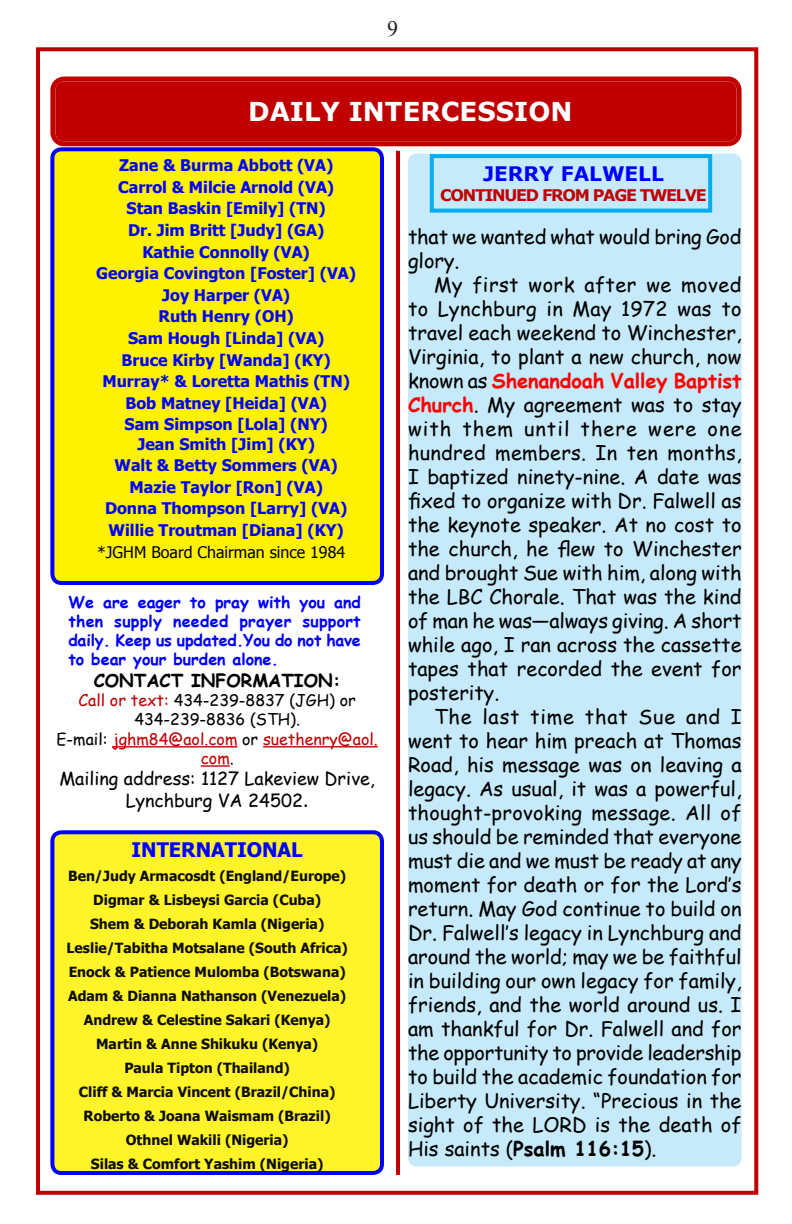
<style>
.page{position:relative;width:792px;height:1224px;background:#fff}
.page>*{position:absolute;margin:0;border:0;box-sizing:border-box;transform-origin:0 0}
.t1{font:700 26px "Verdana";color:#fff}
.t2{font:22px "Times New Roman";color:#231f20}
.t3{font:20px/24px "Comic Sans MS";color:#000;text-align:justify}
.t4{font:700 20px "Tahoma";color:#00f}
.t5{font:700 20px "Verdana";color:#00f}
.t6{font:18px/21.6px "Comic Sans MS";color:#000;text-align:center}
.t7{font:700 18px "Comic Sans MS";color:#000}
.t8{font:700 16px/21.6px "Tahoma";color:#00f;text-align:center}
.t9{font:700 16px/19.2px "Comic Sans MS";letter-spacing:-.01em;color:#00f;text-align:justify}
.t10{font:16px/19.2px "Comic Sans MS";color:#000;text-align:center}
.t11{font:16px "Tahoma";color:#000}
.t12{font:700 16px "Verdana";letter-spacing:-.08em;color:#c00000}
.t13{font:700 14px/24px "Tahoma";color:#0d0d0d;text-align:center}
.s1{font-weight:700;color:#f00}
.s2{font-weight:700}
.s3{color:#c00000}
.s4{font-family:"Tahoma"}
</style>
<div class="page">
<div style="left:36px;top:47px;width:722px;height:1148px;background:#fff;border:4px solid #c00000"></div>
<div style="left:52px;top:149px;width:330px;height:434px;background:#fff200;border-radius:9px"></div>
<div style="left:50px;top:147px;width:334px;height:438px;border:4px solid #00f;border-radius:9px"></div>
<div style="left:408px;top:154px;width:334px;height:1013px;background:#c7eafb;border-radius:9px"></div>
<hr style="left:396px;top:151px;width:4px;height:1024px;background:#c00000">
<div style="left:55px;top:82px;width:682px;height:59px;background:#c00000;border-radius:9px"></div>
<div style="left:50px;top:76px;width:692px;height:70px;border:5px solid #c00000;border-radius:12px"></div>
<div style="left:59px;top:85px;width:674px;height:53px;border:2px solid #c00000;border-radius:5px"></div>
<div style="left:430px;top:154px;width:282px;height:59px;border:4px solid #00aeef"></div>
<div style="left:52px;top:832px;width:330px;height:341px;background:#fff32a;border-radius:9px"></div>
<div style="left:50px;top:830px;width:334px;height:345px;border:4px solid #00f;border-radius:9px"></div>
<hr style="left:112px;top:746px;width:125px;height:2px;background:#c00000">
<hr style="left:263px;top:746px;width:115px;height:2px;background:#c00000">
<hr style="left:201px;top:765px;width:29px;height:2px;background:#c00000">
<p class="t2" style="left:387px;top:14px;width:12px">9</p>
<h1 class="t1" style="left:248px;top:94px;width:326px">DAILY INTERCESSION</h1>
<p class="t8" style="left:96px;top:154px;width:261px">Zane &amp; Burma Abbott (VA)<br>Carrol &amp; Milcie Arnold (VA)<br>Stan Baskin [Emily] (TN)<br>Dr. Jim Britt [Judy] (GA)<br>Kathie Connolly (VA)<br>Georgia Covington [Foster] (VA)<br>Joy Harper (VA)<br>Ruth Henry (OH)<br>Sam Hough [Linda] (VA)<br>Bruce Kirby [Wanda] (KY)<br>Murray* &amp; Loretta Mathis (TN)<br>Bob Matney [Heida] (VA)<br>Sam Simpson [Lola] (NY)</p>
<p class="t8" style="left:105px;top:432px;width:244px">Jean Smith [Jim] (KY)<br>Walt &amp; Betty Sommers (VA)<br>Mazie Taylor [Ron] (VA)<br>Donna Thompson [Larry] (VA)<br>Willie Troutman [Diana] (KY)</p>
<p class="t11" style="left:97px;top:541px;width:249px">*JGHM Board Chairman since 1984</p>
<p class="t5" style="left:483px;top:160px;width:182px">JERRY FALWELL</p>
<p class="t12" style="left:440px;top:183px;width:268px">CONTINUED FROM PAGE TWELVE</p>
<p class="t3" style="left:408px;top:224px;width:335px">that we wanted what would bring God glory.</p>
<p class="t3" style="left:408px;top:272px;width:335px;text-indent:26px">My first work after we moved to Lynchburg in May 1972 was to travel each weekend to Winchester, Virginia, to plant a new church, now known as <span class="s1">Shenandoah Valley Baptist Church</span>. My agreement was to stay with them until there were one hundred members. In ten months, I baptized ninety-nine. A date was fixed to organize with Dr. Falwell as the keynote speaker. At no cost to the church, he flew to Winchester and brought Sue with him, along with the LBC Chorale. That was the kind of man he was—always giving. A short while ago, I ran across the cassette tapes that recorded the event for posterity.</p>
<p class="t3" style="left:408px;top:704px;width:335px;text-indent:26px">The last time that Sue and I went to hear him preach at Thomas Road, his message was on leaving a legacy. As usual, it was a powerful, thought-provoking message. All of us should be reminded that everyone must die and we must be ready at any moment for death or for the Lord’s return. May God continue to build on Dr. Falwell’s legacy in Lynchburg and around the world; may we be faithful in building our own legacy for family, friends, and the world around us. I am thankful for Dr. Falwell and for the opportunity to provide leadership to build the academic foundation for Liberty University. “Precious in the sight of the LORD is the death of His saints (<span class="s2">Psalm 116:15</span>).</p>
<p class="t9" style="left:68px;top:592px;width:294px">We are eager to pray with you and then supply needed prayer support daily. Keep us updated.You do not have to bear your burden alone.</p>
<p class="t7" style="left:94px;top:667px;width:248px">CONTACT INFORMATION:</p>
<p class="t10" style="left:57px;top:690px;width:323px"><span class="s3">Call or text:</span> 434-239-8837 (JGH) or<br>434-239-8836 (STH).<br>E-mail: <span class="s3">jghm84@aol.com</span> or <span class="s3">suethenry@aol. com</span>.</p>
<p class="t6" style="left:59px;top:768px;width:317px">Mailing address: 1127 Lakeview Drive,<br>Lynchburg VA 24502<span class="s4">.</span></p>
<p class="t4" style="left:132px;top:835px;width:173px">INTERNATIONAL</p>
<p class="t13" style="left:67px;top:863px;width:283px">Ben/Judy Armacosdt (England/Europe)<br>Digmar &amp; Lisbeysi Garcia (Cuba)<br>Shem &amp; Deborah Kamla (Nigeria)<br>Leslie/Tabitha Motsalane (South Africa)<br>Enock &amp; Patience Mulomba (Botswana)<br>Adam &amp; Dianna Nathanson (Venezuela)<br>Andrew &amp; Celestine Sakari (Kenya)<br>Martin &amp; Anne Shikuku (Kenya)<br>Paula Tipton (Thailand)<br>Cliff &amp; Marcia Vincent (Brazil/China)<br>Roberto &amp; Joana Waismam (Brazil)<br>Othnel Wakili (Nigeria)<br>Silas &amp; Comfort Yashim (Nigeria)</p>
</div>
